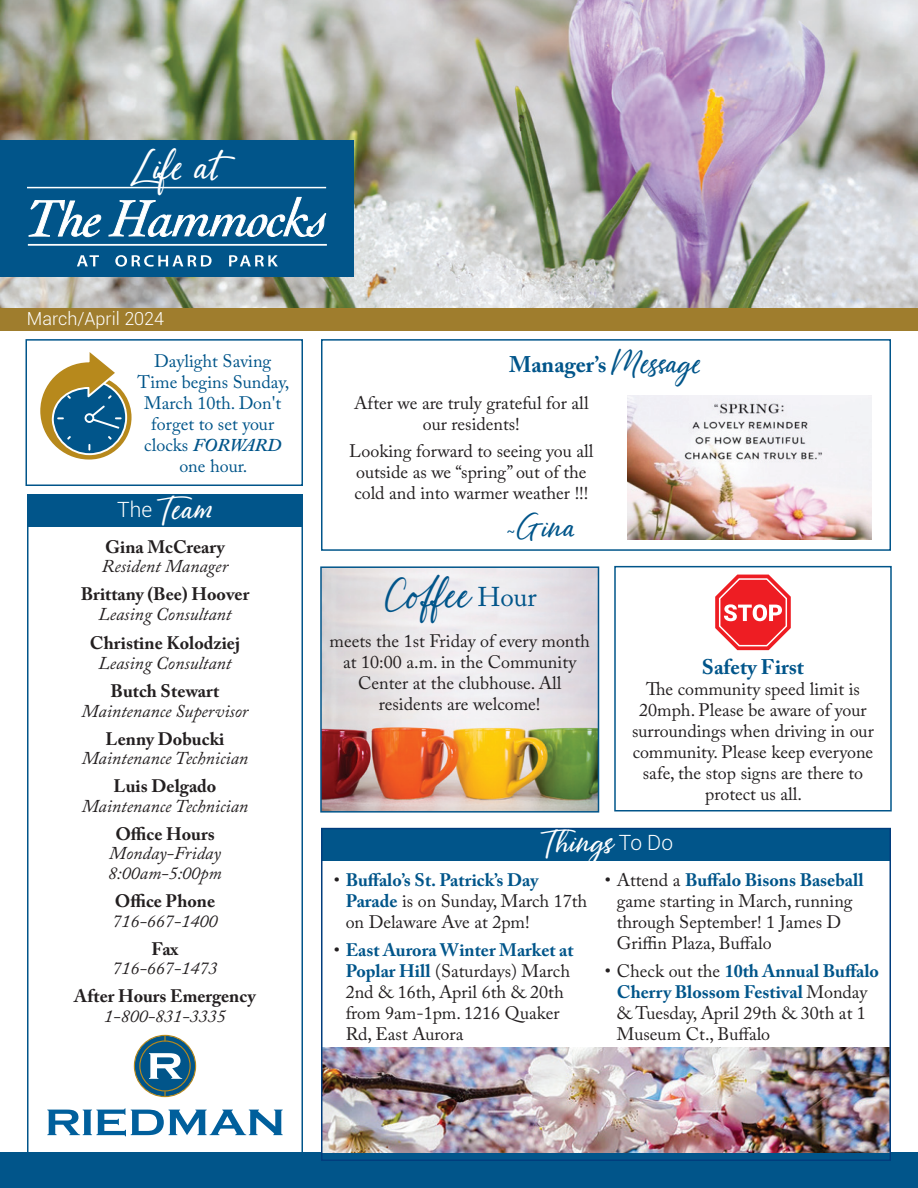
<style>
.page{position:relative;width:918px;height:1188px;background:#fff}
.page>*{position:absolute;margin:0;border:0;box-sizing:border-box;transform-origin:0 0}
.t1{font:37.5px "Abellaice";color:#01558a}
.t2{font:37.5px "Abellaice";color:#fff}
.t3{font:30px "Abellaice";color:#fff}
.t4{font:30px "Abellaice";color:#01558a}
.t5{font:700 22.5px "Adobe Caslon Pro";color:#01558a}
.t6{font:700 21px "Adobe Caslon Pro";color:#01558a}
.t7{font:18px/21px "Adobe Caslon Pro";color:#231f20}
.t8{font:italic 18px/19.5px "Adobe Caslon Pro";color:#231f20}
.t9{font:700 18px "Adobe Caslon Pro";color:#231f20}
.t10{font:18px/21px "Adobe Caslon Pro";color:#01558a;text-align:center}
.t11{font:300 18px "Roboto";color:#fff}
.s1{font-family:"Abellaice";font-weight:400;font-size:30px}
.s2{font-weight:600;font-style:italic}
.s3{font-family:"Roboto";font-weight:300;font-size:21px}
.s4{font-family:"Adobe Caslon Pro";font-size:18px}
.s5{font-family:"Adobe Caslon Pro";font-size:27px}
.s6{font-weight:700;color:#01558a}
</style>
<div class="page">
<div style="left:0;top:1153px;width:918px;height:35px;background:#01558a"></div>
<img style="left:324px;top:1048px;width:564px;height:104px">
<div style="left:614px;top:566px;width:278px;height:246px;border:2px solid #01558a"></div>
<div style="left:0;top:0;width:918px;height:330px;background:#9f7d2d"></div>
<img style="left:0;top:0;width:918px;height:308px">
<div style="left:321px;top:339px;width:570px;height:212px;border:2px solid #01558a"></div>
<img style="left:323px;top:569px;width:273px;height:241px">
<div style="left:320px;top:566px;width:279px;height:247px;border:2px solid #01558a"></div>
<div style="left:27px;top:494px;width:276px;height:32px;background:#01558a"></div>
<div style="left:27px;top:494px;width:276px;height:667px;border:2px solid #01558a"></div>
<svg style="left:47px;top:1108px;width:236px;height:28px"></svg>
<svg style="left:134px;top:1036px;width:62px;height:60px;background:#135a7e"></svg>
<div style="left:134px;top:1035px;width:62px;height:62px;border:1px solid #b7891c;border-radius:50%"></div>
<div style="left:139px;top:1040px;width:52px;height:52px;border:1px solid #b7891c;border-radius:50%"></div>
<svg style="left:164px;top:1091px;width:2px;height:6px"></svg>
<svg style="left:149px;top:1053px;width:33px;height:26px"></svg>
<div style="left:0;top:140px;width:353px;height:136px;background:#01558a"></div>
<svg style="left:28px;top:200px;width:74px;height:37px"></svg>
<svg style="left:108px;top:197px;width:218px;height:40px"></svg>
<hr style="left:28px;top:244px;width:299px;height:2px;background:#fff">
<svg style="left:77px;top:255px;width:22px;height:11px"></svg>
<svg style="left:115px;top:255px;width:97px;height:12px"></svg>
<svg style="left:229px;top:255px;width:49px;height:11px"></svg>
<hr style="left:27px;top:187px;width:299px;height:1px;background:#fff">
<div style="left:321px;top:828px;width:570px;height:32px;background:#01558a"></div>
<div style="left:321px;top:828px;width:570px;height:333px;border:2px solid #013d7d"></div>
<img style="left:627px;top:395px;width:245px;height:145px">
<svg style="left:715px;top:575px;width:76px;height:75px"></svg>
<div style="left:26px;top:339px;width:277px;height:147px;background:#fff;border:2px solid #01558a"></div>
<svg style="left:40px;top:352px;width:92px;height:108px"></svg>
<h1 class="t2" style="left:132px;top:143px;width:90px">Life at</h1>
<p class="t11" style="left:27px;top:306px;width:139px">March/April 2024</p>
<p class="t10" style="left:154px;top:351px;width:119px">Daylight Saving</p>
<p class="t5" style="left:509px;top:351px;width:195px">Manager’s <span class="s1">Message</span></p>
<p class="t10" style="left:137px;top:372px;width:154px">Time begins Sunday,<br>March 10th. Don't forget to set your clocks <span class="s2">FORWARD </span>one hour.</p>
<p class="t7" style="left:354px;top:392px;width:236px;text-align:center">After we are truly grateful for all our residents!</p>
<p class="t7" style="left:349px;top:441px;width:246px">Looking forward to seeing you all outside as we “spring” out of the cold and into warmer weather !!!</p>
<h2 class="t3" style="left:117px;top:490px;width:98px"><span class="s3">The</span>Team</h2>
<p class="t9" style="left:105px;top:536px;width:121px">Gina McCreary</p>
<p class="t8" style="left:102px;top:556px;width:128px">Resident Manager</p>
<p class="t9" style="left:81px;top:584px;width:170px">Brittany (Bee) Hoover</p>
<p class="t8" style="left:98px;top:604px;width:135px">Leasing Consultant</p>
<p class="t9" style="left:90px;top:633px;width:152px">Christine Kolodziej</p>
<p class="t8" style="left:98px;top:653px;width:135px">Leasing Consultant</p>
<p class="t9" style="left:111px;top:680px;width:110px">Butch Stewart</p>
<p class="t8" style="left:82px;top:701px;width:168px">Maintenance Supervisor</p>
<p class="t9" style="left:106px;top:728px;width:120px">Lenny Dobucki</p>
<p class="t8" style="left:82px;top:748px;width:168px">Maintenance Technician</p>
<p class="t9" style="left:114px;top:776px;width:104px">Luis Delgado</p>
<p class="t8" style="left:82px;top:796px;width:168px">Maintenance Technician</p>
<p class="t9" style="left:115px;top:823px;width:101px">Office Hours</p>
<p class="t8" style="left:108px;top:844px;width:115px">Monday-Friday<br>8:00am-5:00pm</p>
<p class="t9" style="left:115px;top:890px;width:102px">Office Phone</p>
<p class="t8" style="left:112px;top:911px;width:107px">716-667-1400</p>
<p class="t9" style="left:152px;top:938px;width:28px">Fax</p>
<p class="t8" style="left:112px;top:958px;width:107px">716-667-1473</p>
<p class="t9" style="left:74px;top:986px;width:183px">After Hours Emergency</p>
<p class="t8" style="left:104px;top:1006px;width:123px">1-800-831-3335</p>
<h2 class="t4" style="left:507px;top:508px;width:71px"><span class="s4">~</span>Gina</h2>
<h1 class="t1" style="left:383px;top:571px;width:156px">Coffee <span class="s5">Hour</span></h1>
<p class="t7" style="left:329px;top:631px;width:262px;text-align:center">meets the 1st Friday of every month at 10:00 a.m. in the Community<br>Center at the clubhouse. All residents are welcome!</p>
<p class="t6" style="left:702px;top:655px;width:104px">Safety First</p>
<p class="t7" style="left:632px;top:679px;width:243px;text-align:center">The community speed limit is<br>20mph. Please be aware of your surroundings when driving in our community. Please keep everyone safe, the stop signs are there to protect us all.</p>
<h2 class="t3" style="left:539px;top:823px;width:136px">Things <span class="s3">To Do</span></h2>
<p class="t7" style="left:617px;top:870px;width:248px;text-indent:-12px">• Attend a <span class="s6">Buffalo Bisons Baseball </span>game starting in March, running through September! 1 James D<br>Griffin Plaza, Buffalo</p>
<p class="t7" style="left:617px;top:961px;width:264px;text-indent:-12px">• Check out the <span class="s6">10th Annual Buffalo<br>Cherry Blossom Festival</span> Monday &amp; Tuesday, April 29th &amp; 30th at 1<br>Museum Ct., Buffalo</p>
<p class="t7" style="left:346px;top:870px;width:243px;text-indent:-12px">• <span class="s6">Buffalo’s St. Patrick’s Day<br>Parade</span> is on Sunday, March 17th on Delaware Ave at 2pm!</p>
<p class="t7" style="left:346px;top:939px;width:229px;text-indent:-12px">• <span class="s6">East Aurora Winter Market at<br>Poplar Hill</span> (Saturdays) March<br>2nd &amp; 16th, April 6th &amp; 20th from 9am-1pm. 1216 Quaker<br>Rd, East Aurora</p>
</div>
